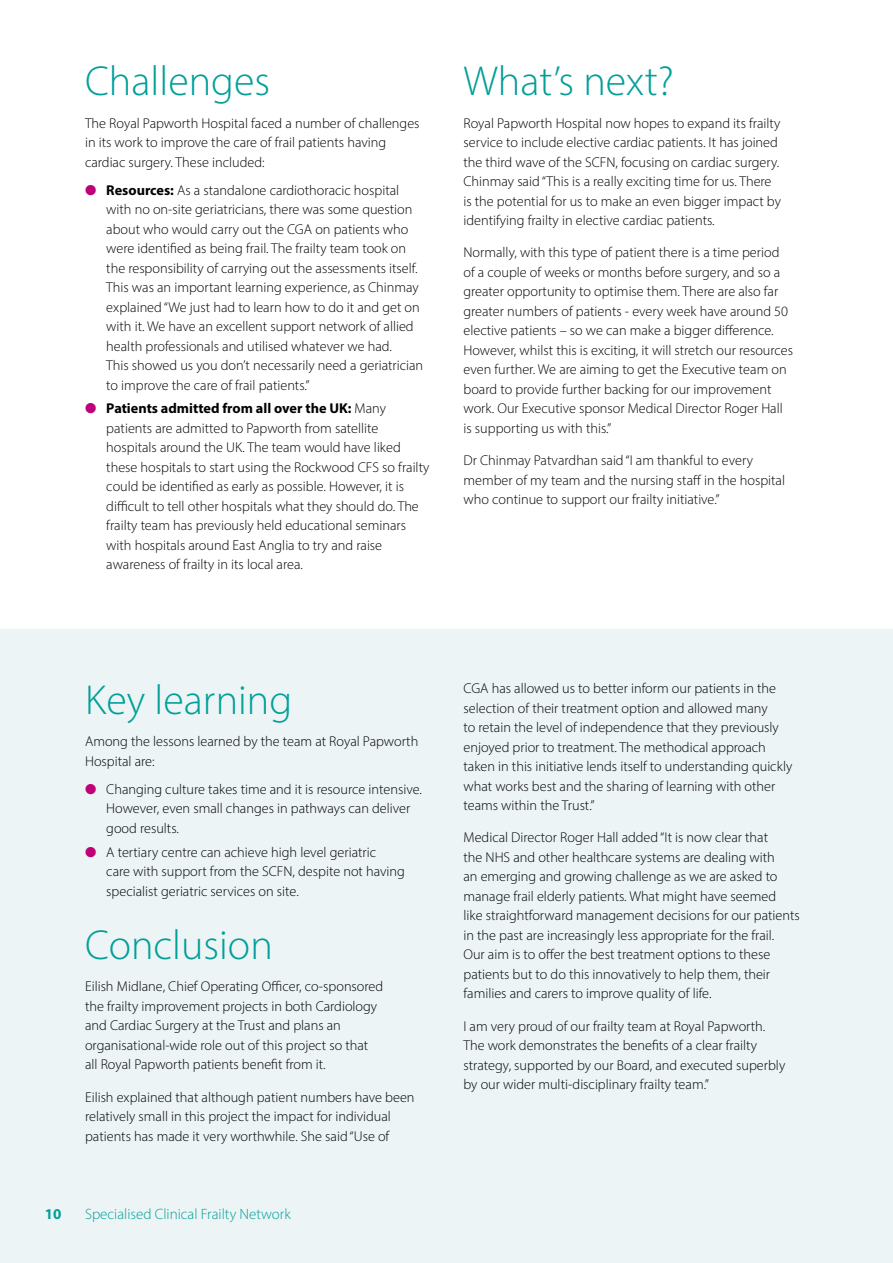
<style>
.page{position:relative;width:893px;height:1263px;background:#fff}
.page>*{position:absolute;margin:0;border:0;box-sizing:border-box;transform-origin:0 0}
.t1{font:300 42px "Myriad Pro";color:#009f98}
.t2{font:300 15px "Myriad Pro";color:#009f98}
.t3{font:700 15px "Myriad Pro";color:#009f98}
.t4{font:300 14.25px/19.5px "Myriad Pro";color:#000}
.s1{color:#bf0078}
.s2{font-weight:700}
</style>
<div class="page">
<div style="left:0;top:629px;width:893px;height:634px;background:#edf4f5"></div>
<h1 class="t1" style="left:85px;top:56px;width:187px">Challenges</h1>
<p class="t4" style="left:85px;top:113px;width:336px">The Royal Papworth Hospital faced a number of challenges in its work to improve the care of frail patients having cardiac surgery. These included:</p>
<p class="t4" style="left:106px;top:180px;width:318px;text-indent:-21px"><span class="s1">●</span> <span class="s2">Resources:</span> As a standalone cardiothoracic hospital with no on-site geriatricians, there was some question about who would carry out the CGA on patients who were identified as being frail. The frailty team took on the responsibility of carrying out the assessments itself.<br>This was an important learning experience, as Chinmay explained “We just had to learn how to do it and get on with it. We have an excellent support network of allied health professionals and utilised whatever we had.<br>This showed us you don’t necessarily need a geriatrician to improve the care of frail patients.”</p>
<p class="t4" style="left:106px;top:399px;width:325px;text-indent:-21px"><span class="s1">●</span> <span class="s2">Patients admitted from all over the UK:</span> Many patients are admitted to Papworth from satellite hospitals around the UK. The team would have liked these hospitals to start using the Rockwood CFS so frailty could be identified as early as possible. However, it is difficult to tell other hospitals what they should do. The frailty team has previously held educational seminars with hospitals around East Anglia to try and raise awareness of frailty in its local area.</p>
<h1 class="t1" style="left:463px;top:56px;width:212px">What’s next?</h1>
<p class="t4" style="left:463px;top:113px;width:319px">Royal Papworth Hospital now hopes to expand its frailty service to include elective cardiac patients. It has joined the third wave of the SCFN, focusing on cardiac surgery.<br>Chinmay said “This is a really exciting time for us. There is the potential for us to make an even bigger impact by identifying frailty in elective cardiac patients.</p>
<p class="t4" style="left:463px;top:243px;width:331px">Normally, with this type of patient there is a time period of a couple of weeks or months before surgery, and so a greater opportunity to optimise them. There are also far greater numbers of patients - every week have around 50 elective patients – so we can make a bigger difference.<br>However, whilst this is exciting, it will stretch our resources even further. We are aiming to get the Executive team on board to provide further backing for our improvement work. Our Executive sponsor Medical Director Roger Hall is supporting us with this.”</p>
<p class="t4" style="left:463px;top:450px;width:323px">Dr Chinmay Patvardhan said “I am thankful to every member of my team and the nursing staff in the hospital who continue to support our frailty initiative.”</p>
<h1 class="t1" style="left:85px;top:675px;width:209px">Key learning</h1>
<p class="t4" style="left:85px;top:732px;width:335px">Among the lessons learned by the team at Royal Papworth<br>Hospital are:</p>
<p class="t4" style="left:106px;top:779px;width:317px;text-indent:-21px"><span class="s1">●</span> Changing culture takes time and it is resource intensive.<br>However, even small changes in pathways can deliver good results.</p>
<p class="t4" style="left:106px;top:842px;width:300px;text-indent:-21px"><span class="s1">●</span> A tertiary centre can achieve high level geriatric<br>care with support from the SCFN, despite not having specialist geriatric services on site.</p>
<h1 class="t1" style="left:85px;top:920px;width:189px">Conclusion</h1>
<p class="t4" style="left:85px;top:977px;width:300px">Eilish Midlane, Chief Operating Officer, co-sponsored the frailty improvement projects in both Cardiology and Cardiac Surgery at the Trust and plans an organisational-wide role out of this project so that all Royal Papworth patients benefit from it.</p>
<p class="t4" style="left:85px;top:1087px;width:331px">Eilish explained that although patient numbers have been relatively small in this project the impact for individual patients has made it very worthwhile. She said “Use of</p>
<p class="t3" style="left:45px;top:1204px;width:18px">10</p>
<p class="t2" style="left:85px;top:1205px;width:207px">Specialised Clinical Frailty Network</p>
<p class="t4" style="left:463px;top:678px;width:330px">CGA has allowed us to better inform our patients in the selection of their treatment option and allowed many<br>to retain the level of independence that they previously enjoyed prior to treatment. The methodical approach taken in this initiative lends itself to understanding quickly what works best and the sharing of learning with other teams within the Trust.”</p>
<p class="t4" style="left:463px;top:828px;width:338px">Medical Director Roger Hall added “It is now clear that<br>the NHS and other healthcare systems are dealing with<br>an emerging and growing challenge as we are asked to manage frail elderly patients. What might have seemed<br>like straightforward management decisions for our patients in the past are increasingly less appropriate for the frail.<br>Our aim is to offer the best treatment options to these patients but to do this innovatively to help them, their families and carers to improve quality of life.</p>
<p class="t4" style="left:463px;top:1016px;width:323px">I am very proud of our frailty team at Royal Papworth.<br>The work demonstrates the benefits of a clear frailty strategy, supported by our Board, and executed superbly by our wider multi-disciplinary frailty team.”</p>
</div>
